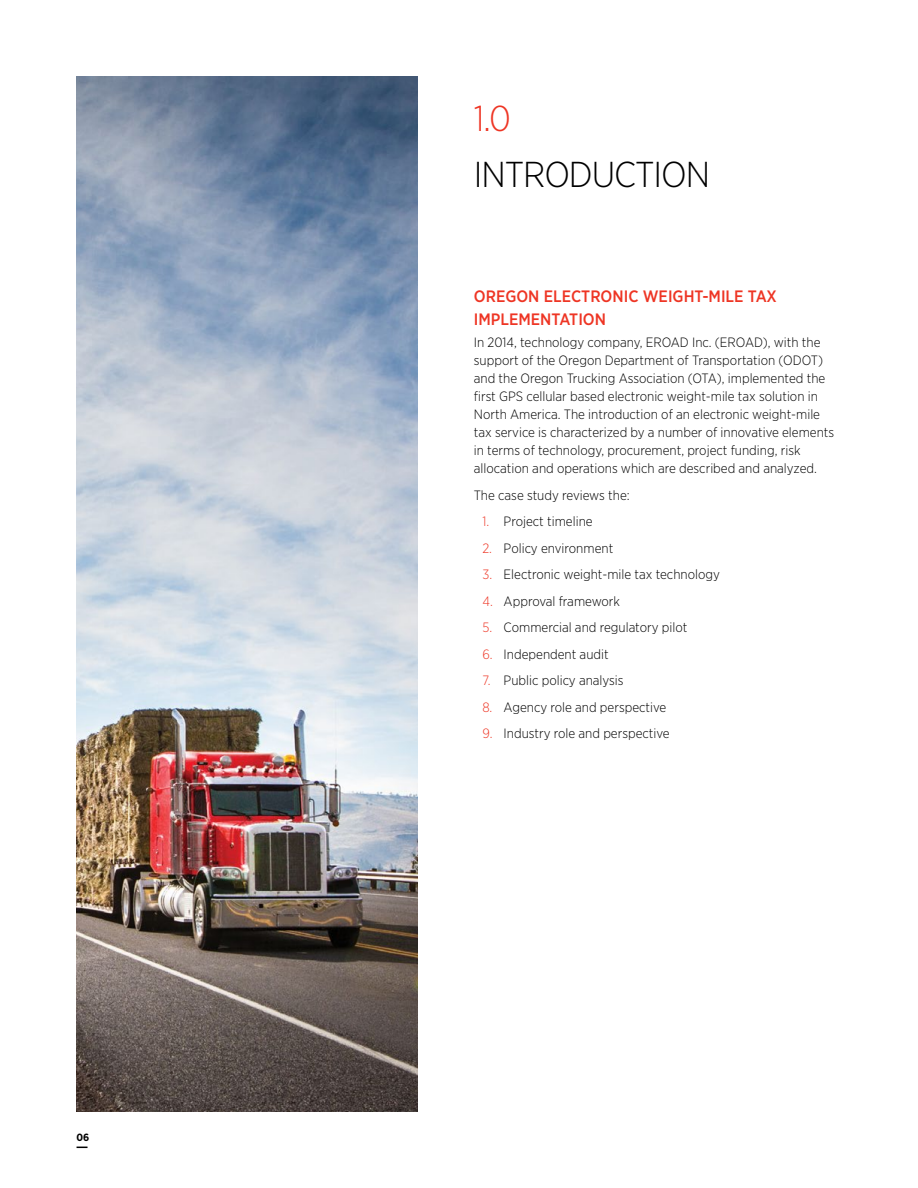
<style>
.page{position:relative;width:918px;height:1188px;background:#fff}
.page>*{position:absolute;margin:0;border:0;box-sizing:border-box;transform-origin:0 0}
.t1{font:300 36px "Gotham Narrow";letter-spacing:-.03em;color:#000}
.t2{font:300 36px "Gotham Narrow";color:#ee3524}
.t3{font:500 16.5px/22.5px "Gotham Narrow";color:#ee3524}
.t4{font:300 13.5px/18px "Gotham Narrow";color:#000}
.t5{font:700 10.5px "Gotham Narrow";color:#000}
.s1{color:#ee3524}
</style>
<div class="page">
<img style="left:77px;top:77px;width:340px;height:1034px">
<p class="t5" style="left:77px;top:1130px;width:14px">06</p>
<h1 class="t2" style="left:474px;top:96px;width:39px">1.0</h1>
<h1 class="t1" style="left:474px;top:153px;width:238px">INTRODUCTION</h1>
<p class="t3" style="left:474px;top:285px;width:305px">OREGON ELECTRONIC WEIGHT-MILE TAX<br>IMPLEMENTATION</p>
<p class="t4" style="left:474px;top:333px;width:362px">In 2014, technology company, EROAD Inc. (EROAD), with the support of the Oregon Department of Transportation (ODOT) and the Oregon Trucking Association (OTA), implemented the first GPS cellular based electronic weight-mile tax solution in North America. The introduction of an electronic weight-mile tax service is characterized by a number of innovative elements in terms of technology, procurement, project funding, risk allocation and operations which are described and analyzed.</p>
<p class="t4" style="left:474px;top:485px;width:157px">The case study reviews the:</p>
<p class="t4" style="left:482px;top:512px;width:112px"><span class="s1">1.</span> Project timeline</p>
<p class="t4" style="left:482px;top:538px;width:132px"><span class="s1">2.</span> Policy environment</p>
<p class="t4" style="left:482px;top:565px;width:239px"><span class="s1">3.</span> Electronic weight-mile tax technology</p>
<p class="t4" style="left:482px;top:591px;width:139px"><span class="s1">4.</span> Approval framework</p>
<p class="t4" style="left:482px;top:618px;width:207px"><span class="s1">5.</span> Commercial and regulatory pilot</p>
<p class="t4" style="left:482px;top:644px;width:128px"><span class="s1">6.</span> Independent audit</p>
<p class="t4" style="left:482px;top:671px;width:143px"><span class="s1">7.</span> Public policy analysis</p>
<p class="t4" style="left:482px;top:697px;width:185px"><span class="s1">8.</span> Agency role and perspective</p>
<p class="t4" style="left:482px;top:724px;width:189px"><span class="s1">9.</span> Industry role and perspective</p>
</div>
